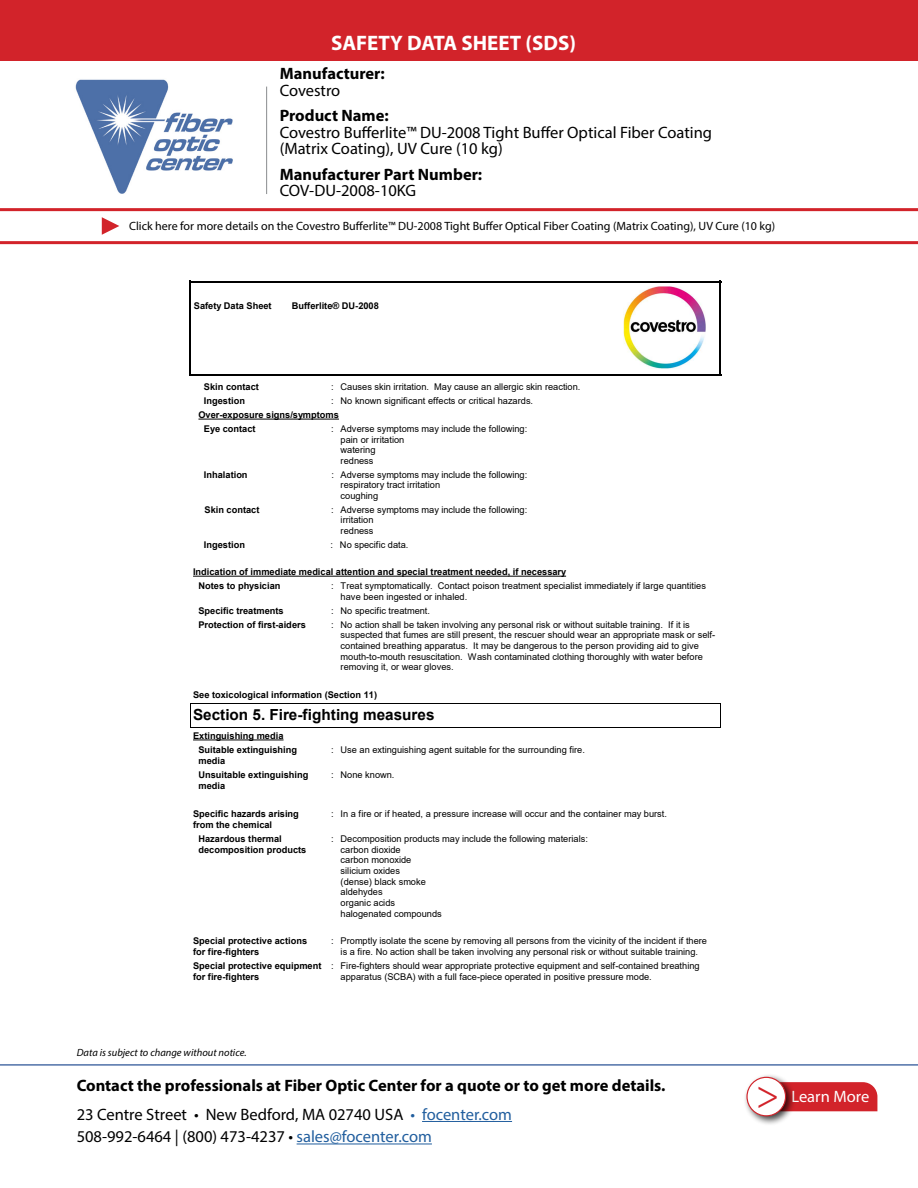
<style>
.page{position:relative;width:918px;height:1188px;background:#fff}
.page>*{position:absolute;margin:0;border:0;box-sizing:border-box;transform-origin:0 0}
.t1{font:42px "Minion Pro";color:#d2232a}
.t2{font:700 21px "Myriad Pro";color:#fff}
.t3{font:16.5px/22.5px "Myriad Pro";color:#000}
.t4{font:700 16.5px/16.5px "Myriad Pro";color:#000}
.t5{font:16.5px "Myriad Pro";color:#fff}
.t6{font:700 15.3px "Arial";color:#000}
.t7{font:12px "Myriad Pro";color:#000}
.t8{font:italic 10.5px "Myriad Pro";color:#000}
.t9{font:9.3px/10.6px "Arial";color:#000}
.t10{font:700 9.3px/11.1px "Arial";color:#000}
.s1{font-weight:400}
.s2{font-weight:700}
.s3{color:#215e9e}
</style>
<div class="page">
<hr style="left:422px;top:1121px;width:90px;height:1px;background:#215e9e">
<hr style="left:297px;top:1144px;width:135px;height:1px;background:#215e9e">
<hr style="left:0;top:1064px;width:918px;height:2px;background:#4f70a8">
<img style="left:75px;top:79px;width:158px;height:115px">
<hr style="left:266px;top:87px;width:1px;height:107px;background:#8a8c8e">
<div style="left:796px;top:1082px;width:81px;height:29px;background:#d2232a"></div>
<div style="left:743px;top:1074px;width:53px;height:52px;background:#000;opacity:.75"></div>
<div style="left:747px;top:1077px;width:39px;height:39px;background:#fff;border-radius:50%"></div>
<div style="left:746px;top:1077px;width:40px;height:39px;border:1px solid #d2232a;border-radius:50%"></div>
<hr style="left:0;top:241px;width:918px;height:3px;background:#d2232a">
<hr style="left:0;top:208px;width:918px;height:3px;background:#d2232a">
<svg style="left:102px;top:217px;width:17px;height:18px"></svg>
<div style="left:0;top:0;width:918px;height:60px;background:#d2232a"></div>
<hr style="left:190px;top:281px;width:531px;height:1px;background:#000">
<hr style="left:720px;top:281px;width:1px;height:94px;background:#000">
<hr style="left:190px;top:374px;width:531px;height:1px;background:#000">
<hr style="left:190px;top:281px;width:1px;height:94px;background:#000">
<img style="left:623px;top:287px;width:82px;height:82px">
<hr style="left:198px;top:419px;width:141px;height:1px;background:#000">
<hr style="left:193px;top:576px;width:373px;height:1px;background:#000">
<hr style="left:190px;top:703px;width:531px;height:1px;background:#000">
<hr style="left:190px;top:728px;width:531px;height:1px;background:#000">
<svg style="left:720px;top:704px;width:1px;height:25px"></svg>
<svg style="left:190px;top:704px;width:1px;height:25px"></svg>
<hr style="left:193px;top:739px;width:91px;height:1px;background:#000">
<p class="t2" style="left:331px;top:29px;width:246px">SAFETY DATA SHEET (SDS)</p>
<p class="t4" style="left:280px;top:65px;width:107px">Manufacturer:<br><span class="s1">Covestro</span></p>
<p class="t3" style="left:280px;top:107px;width:434px;line-height:16.5px"><span class="s2">Product Name:<br></span>Covestro Bufferlite™ DU-2008 Tight Buffer Optical Fiber Coating</p>
<p class="t3" style="left:280px;top:137px;width:225px">(Matrix Coating), UV Cure (10 kg)</p>
<p class="t4" style="left:280px;top:165px;width:204px">Manufacturer Part Number:</p>
<p class="t3" style="left:280px;top:179px;width:138px">COV-DU-2008-10KG</p>
<p class="t7" style="left:129px;top:218px;width:648px">Click here for more details on the Covestro Bufferlite™ DU-2008 Tight Buffer Optical Fiber Coating (Matrix Coating), UV Cure (10 kg)</p>
<p class="t10" style="left:194px;top:300px;width:79px">Safety Data Sheet</p>
<p class="t10" style="left:292px;top:300px;width:89px">Bufferlite® DU-2008</p>
<p class="t10" style="left:204px;top:381px;width:56px">Skin contact</p>
<p class="t9" style="left:331px;top:381px;width:251px">: Causes skin irritation. May cause an allergic skin reaction.</p>
<p class="t10" style="left:198px;top:409px;width:142px">Over-exposure signs/symptoms</p>
<p class="t10" style="left:204px;top:395px;width:43px">Ingestion</p>
<p class="t9" style="left:331px;top:395px;width:204px">: No known significant effects or critical hazards.</p>
<p class="t10" style="left:204px;top:423px;width:53px">Eye contact</p>
<p class="t9" style="left:341px;top:423px;width:188px;text-indent:-10px">: Adverse symptoms may include the following: pain or irritation<br>watering<br>redness</p>
<p class="t10" style="left:204px;top:469px;width:45px">Inhalation</p>
<p class="t9" style="left:341px;top:469px;width:188px">Adverse symptoms may include the following: respiratory tract irritation<br>coughing</p>
<p class="t9" style="left:340px;top:539px;width:70px">No specific data.</p>
<p class="t9" style="left:331px;top:469px;width:4px">:</p>
<p class="t9" style="left:331px;top:504px;width:4px">:</p>
<p class="t10" style="left:205px;top:504px;width:56px">Skin contact</p>
<p class="t10" style="left:204px;top:539px;width:43px">Ingestion</p>
<p class="t9" style="left:341px;top:504px;width:188px">Adverse symptoms may include the following: irritation<br>redness</p>
<p class="t9" style="left:330px;top:539px;width:4px">:</p>
<p class="t10" style="left:193px;top:566px;width:375px">Indication of immediate medical attention and special treatment needed, if necessary</p>
<p class="t10" style="left:198px;top:580px;width:84px">Notes to physician</p>
<p class="t9" style="left:341px;top:580px;width:367px;text-indent:-10px">: Treat symptomatically. Contact poison treatment specialist immediately if large quantities have been ingested or inhaled.</p>
<p class="t10" style="left:198px;top:605px;width:87px">Specific treatments</p>
<p class="t9" style="left:331px;top:605px;width:100px">: No specific treatment.</p>
<p class="t10" style="left:198px;top:619px;width:109px">Protection of first-aiders</p>
<p class="t9" style="left:341px;top:619px;width:376px;text-indent:-10px">: No action shall be taken involving any personal risk or without suitable training. If it is suspected that fumes are still present, the rescuer should wear an appropriate mask or self&shy;contained breathing apparatus. It may be dangerous to the person providing aid to give mouth-to-mouth resuscitation. Wash contaminated clothing thoroughly with water before removing it, or wear gloves.</p>
<p class="t10" style="left:193px;top:689px;width:186px">See toxicological information (Section 11)</p>
<p class="t6" style="left:193px;top:704px;width:243px">Section 5. Fire-fighting measures</p>
<p class="t10" style="left:193px;top:730px;width:92px">Extinguishing media</p>
<p class="t10" style="left:198px;top:744px;width:100px">Suitable extinguishing media</p>
<p class="t9" style="left:331px;top:744px;width:4px">:</p>
<p class="t10" style="left:198px;top:769px;width:112px">Unsuitable extinguishing media</p>
<p class="t9" style="left:331px;top:769px;width:4px">:</p>
<p class="t9" style="left:341px;top:744px;width:246px">Use an extinguishing agent suitable for the surrounding fire.</p>
<p class="t9" style="left:341px;top:769px;width:55px">None known.</p>
<p class="t10" style="left:193px;top:808px;width:107px">Specific hazards arising from the chemical</p>
<p class="t10" style="left:198px;top:833px;width:109px">Hazardous thermal decomposition products</p>
<p class="t9" style="left:331px;top:808px;width:4px">:</p>
<p class="t9" style="left:331px;top:833px;width:4px">:</p>
<p class="t9" style="left:341px;top:808px;width:328px">In a fire or if heated, a pressure increase will occur and the container may burst.</p>
<p class="t9" style="left:341px;top:833px;width:249px">Decomposition products may include the following materials: carbon dioxide<br>carbon monoxide<br>silicium oxides<br>(dense) black smoke<br>aldehydes<br>organic acids<br>halogenated compounds</p>
<p class="t10" style="left:193px;top:935px;width:116px">Special protective actions for fire-fighters</p>
<p class="t9" style="left:331px;top:935px;width:4px">:</p>
<p class="t9" style="left:341px;top:935px;width:368px">Promptly isolate the scene by removing all persons from the vicinity of the incident if there is a fire. No action shall be taken involving any personal risk or without suitable training.</p>
<p class="t10" style="left:193px;top:961px;width:130px">Special protective equipment for fire-fighters</p>
<p class="t9" style="left:331px;top:961px;width:4px">:</p>
<p class="t9" style="left:341px;top:961px;width:361px">Fire-fighters should wear appropriate protective equipment and self-contained breathing apparatus (SCBA) with a full face-piece operated in positive pressure mode.</p>
<p class="t8" style="left:77px;top:1046px;width:171px">Data is subject to change without notice.</p>
<p class="t4" style="left:77px;top:1076px;width:590px">Contact the professionals at Fiber Optic Center for a quote or to get more details.</p>
<p class="t3" style="left:77px;top:1103px;width:437px">23 Centre Street • New Bedford, MA 02740 USA <span class="s3">• focenter.com<br></span>508-992-6464 | (800) 473-4237 • <span class="s3">sales@focenter.com</span></p>
<p class="t1" style="left:756px;top:1066px;width:25px">&gt;</p>
<p class="t5" style="left:791px;top:1087px;width:79px">Learn More</p>
</div>
